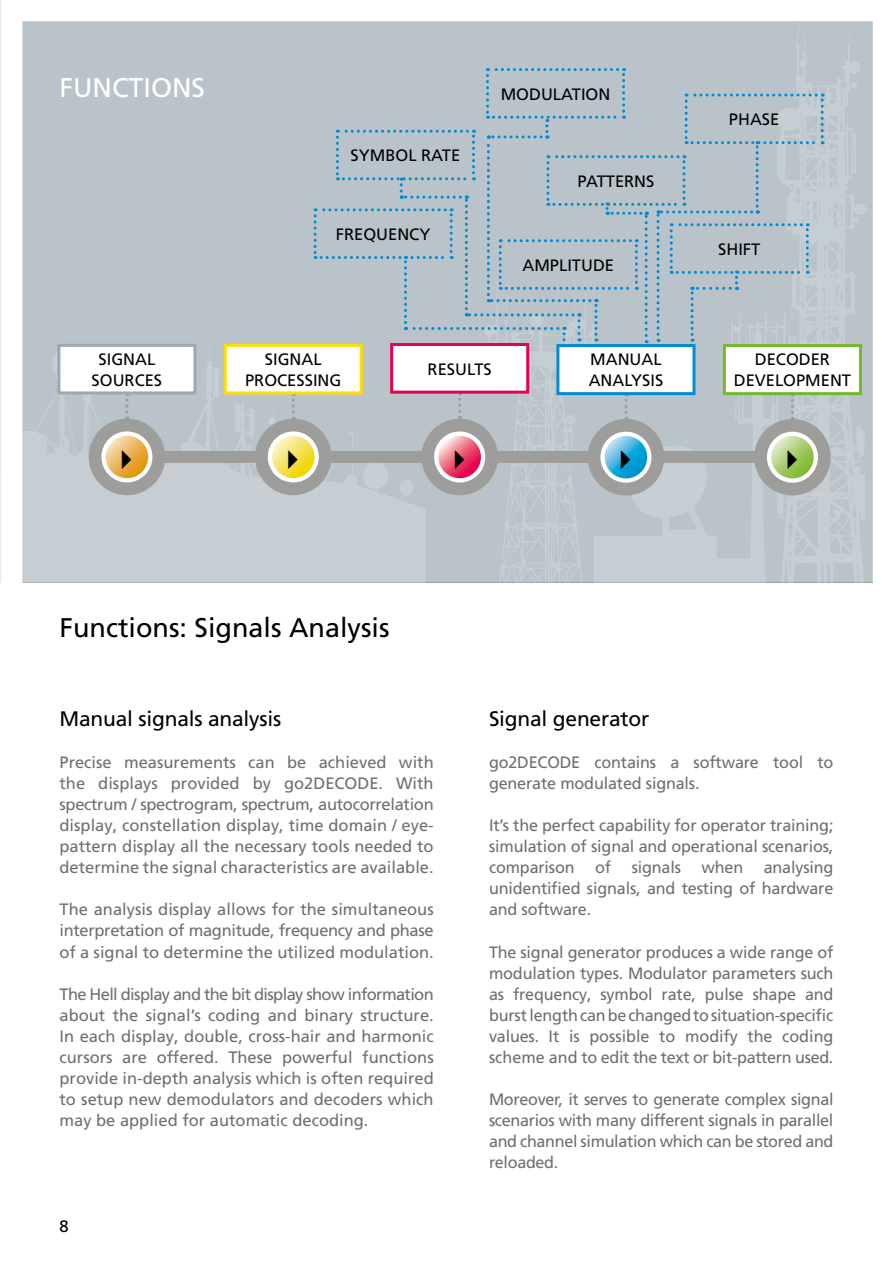
<style>
.page{position:relative;width:893px;height:1263px;background:#fff}
.page>*{position:absolute;margin:0;border:0;box-sizing:border-box;transform-origin:0 0}
.t1{font:27px "Frutiger LT Pro";color:#000}
.t2{font:27px "Frutiger LT Pro";color:#fff}
.t3{font:21px "Frutiger LT Pro";letter-spacing:-.01em;color:#000}
.t4{font:16.5px/21px "Frutiger LT Pro";letter-spacing:-.01em;color:#706f6f;text-align:justify}
.t5{font:16.5px/21px "Frutiger LT Pro";color:#000;text-align:center}
</style>
<div class="page">
<svg style="left:22px;top:21px;width:851px;height:562px"></svg>
<svg style="left:455px;top:450px;width:9px;height:19px"></svg>
<svg style="left:621px;top:450px;width:10px;height:19px"></svg>
<svg style="left:788px;top:450px;width:9px;height:19px"></svg>
<svg style="left:289px;top:450px;width:9px;height:19px"></svg>
<svg style="left:122px;top:450px;width:10px;height:19px"></svg>
<h1 class="t2" style="left:60px;top:72px;width:147px">FUNCTIONS</h1>
<p class="t5" style="left:92px;top:349px;width:72px">SIGNAL<br>SOURCES</p>
<p class="t5" style="left:351px;top:145px;width:111px">SYMBOL RATE</p>
<p class="t5" style="left:336px;top:224px;width:96px">FREQUENCY</p>
<p class="t5" style="left:501px;top:83px;width:111px">MODULATION</p>
<p class="t5" style="left:577px;top:171px;width:79px">PATTERNS</p>
<p class="t5" style="left:522px;top:255px;width:93px">AMPLITUDE</p>
<p class="t5" style="left:729px;top:109px;width:52px">PHASE</p>
<p class="t5" style="left:718px;top:239px;width:44px">SHIFT</p>
<p class="t5" style="left:245px;top:349px;width:98px">SIGNAL<br>PROCESSING</p>
<p class="t5" style="left:428px;top:358px;width:66px">RESULTS</p>
<p class="t5" style="left:589px;top:349px;width:76px;text-align:left">MANUAL<br>ANALYSIS</p>
<p class="t5" style="left:734px;top:349px;width:119px">DECODER<br>DEVELOPMENT</p>
<h1 class="t1" style="left:60px;top:612px;width:332px">Functions: Signals Analysis</h1>
<p class="t3" style="left:60px;top:706px;width:223px">Manual signals analysis</p>
<p class="t4" style="left:60px;top:752px;width:376px">Precise measurements can be achieved with the displays provided by go2DECODE. With spectrum / spectrogram, spectrum, autocorrelation display, constellation display, time domain / eye&shy;pattern display all the necessary tools needed to determine the signal characteristics are available.</p>
<p class="t4" style="left:60px;top:899px;width:376px">The analysis display allows for the simultaneous interpretation of magnitude, frequency and phase of a signal to determine the utilized modulation.</p>
<p class="t4" style="left:60px;top:983px;width:376px">The Hell display and the bit display show information about the signal’s coding and binary structure.<br>In each display, double, cross-hair and harmonic cursors are offered. These powerful functions provide in-depth analysis which is often required to setup new demodulators and decoders which may be applied for automatic decoding.</p>
<p class="t5" style="left:60px;top:1215px;width:11px">8</p>
<p class="t3" style="left:489px;top:706px;width:162px">Signal generator</p>
<p class="t4" style="left:489px;top:752px;width:346px">go2DECODE contains a software tool to generate modulated signals.</p>
<p class="t4" style="left:489px;top:815px;width:346px">It’s the perfect capability for operator training; simulation of signal and operational scenarios, comparison of signals when analysing unidentified signals, and testing of hardware and software.</p>
<p class="t4" style="left:489px;top:941px;width:346px">The signal generator produces a wide range of modulation types. Modulator parameters such as frequency, symbol rate, pulse shape and burst length can be changed to situation-specific values. It is possible to modify the coding scheme and to edit the text or bit-pattern used.</p>
<p class="t4" style="left:489px;top:1089px;width:346px">Moreover, it serves to generate complex signal scenarios with many different signals in parallel and channel simulation which can be stored and reloaded.</p>
</div>
